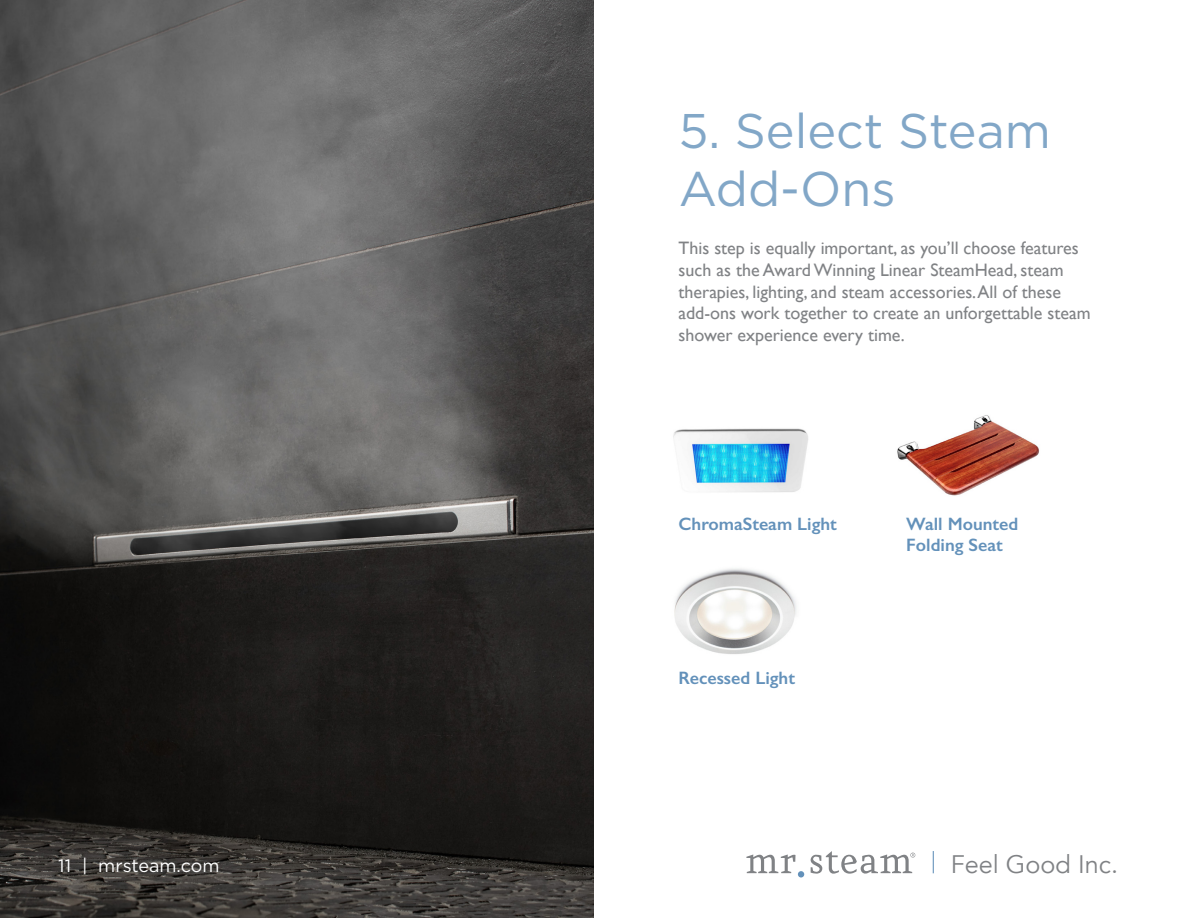
<style>
.page{position:relative;width:1188px;height:918px;background:#fff}
.page>*{position:absolute;margin:0;border:0;box-sizing:border-box;transform-origin:0 0}
.t1{font:48.6px/58.3px "Gotham";color:#6391ba}
.t2{font:25.35px "Avenir";color:#808285}
.t3{font:18px/21.6px "Gill Sans";color:#808285}
.t4{font:600 18px/21.6px "Gill Sans";color:#6391ba}
.t5{font:18px "Gotham";color:#fff}
</style>
<div class="page">
<img style="left:673px;top:428px;width:135px;height:64px">
<img style="left:674px;top:568px;width:123px;height:86px">
<img style="left:897px;top:415px;width:143px;height:81px">
<img style="left:0;top:0;width:594px;height:918px">
<svg style="left:746px;top:855px;width:50px;height:18px"></svg>
<div style="left:798px;top:871px;width:6px;height:7px;background:#6391ba;border-radius:50%"></div>
<svg style="left:811px;top:851px;width:104px;height:23px"></svg>
<svg style="left:933px;top:851px;width:1px;height:22px"></svg>
<p class="t5" style="left:58px;top:854px;width:163px">11 | mrsteam.com</p>
<h1 class="t1" style="left:679px;top:101px;width:374px">5. Select Steam<br>Add-Ons</h1>
<p class="t3" style="left:679px;top:237px;width:414px">This step is equally important, as you’ll choose features such as the Award Winning Linear SteamHead, steam therapies, lighting, and steam accessories. All of these add-ons work together to create an unforgettable steam shower experience every time.</p>
<p class="t4" style="left:679px;top:513px;width:160px">ChromaSteam Light</p>
<p class="t4" style="left:679px;top:667px;width:118px">Recessed Light</p>
<p class="t4" style="left:906px;top:513px;width:114px">Wall Mounted<br>Folding Seat</p>
<h2 class="t2" style="left:951px;top:849px;width:169px">Feel Good Inc.</h2>
</div>
